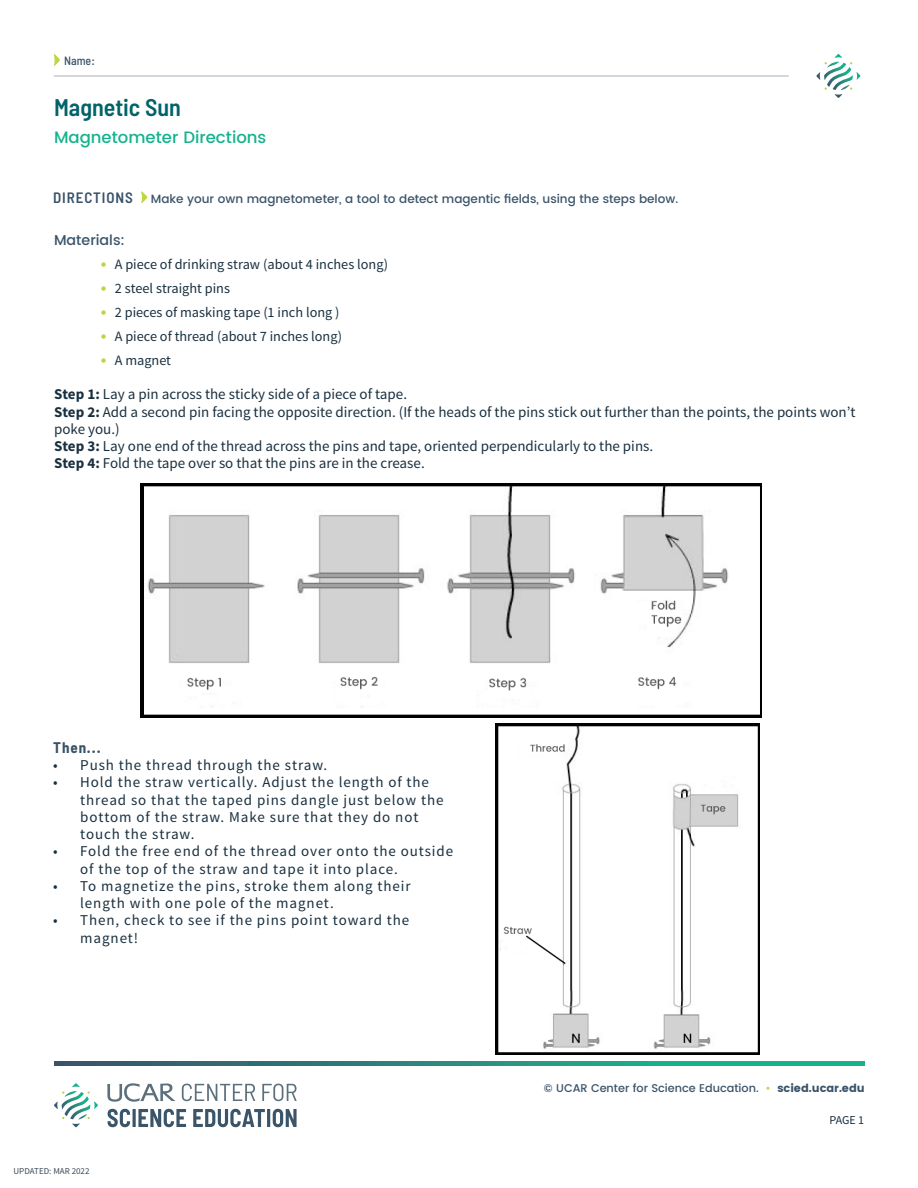
<style>
.page{position:relative;width:918px;height:1188px;background:#fff}
.page>*{position:absolute;margin:0;border:0;box-sizing:border-box;transform-origin:0 0}
.t1{font:600 semi-condensed 24px "Barlow";color:#006368}
.t2{font:500 16.5px "Poppins";color:#15b28c}
.body_copy{font:15px/17.2px "Source Sans Pro";letter-spacing:.05em;color:#193040}
.body_copy-2{font:15px/17.2px "Source Sans Pro";color:#193040}
.directions_copy{font:600 semi-condensed 15px "Barlow";letter-spacing:.06em;color:#395369}
.directions_copy-2{font:700 semi-condensed 15px "Barlow";color:#395369}
.t3{font:14.25px "Source Sans Pro";color:#193040}
.directions_copy-3{font:500 14.25px "Poppins";color:#395369}
.directions_copy-4{font:500 12px "Poppins";color:#395369}
.t4{font:500 semi-condensed 12px "Barlow";color:#395369}
.t5{font:12px "Source Sans Pro";color:#193040}
.t6{font:500 11.25px "Poppins";color:#395369}
.t7{font:9px "Source Sans Pro";color:#3e4a59}
.s1{font-family:"Barlow";font-weight:900;font-stretch:semi-condensed;font-size:15.75px;color:#bcd646}
.s2{font-weight:700}
.s3{color:#bcd646}
.s4{font-weight:400}
</style>
<div class="page">
<hr style="left:54px;top:76px;width:734px;height:1px;background:#5c707c">
<svg style="left:54px;top:54px;width:6px;height:12px"></svg>
<svg style="left:816px;top:54px;width:44px;height:44px"></svg>
<svg style="left:54px;top:1062px;width:811px;height:4px;background:#278b7e"></svg>
<svg style="left:108px;top:1109px;width:78px;height:18px"></svg>
<svg style="left:193px;top:1109px;width:104px;height:18px"></svg>
<svg style="left:182px;top:1084px;width:73px;height:17px"></svg>
<svg style="left:262px;top:1084px;width:35px;height:17px"></svg>
<svg style="left:107px;top:1083px;width:69px;height:19px"></svg>
<svg style="left:54px;top:1083px;width:44px;height:44px"></svg>
<svg style="left:141px;top:191px;width:6px;height:12px"></svg>
<img style="left:141px;top:483px;width:620px;height:234px">
<img style="left:496px;top:723px;width:263px;height:331px">
<p class="t4" style="left:64px;top:53px;width:32px">Name:</p>
<h1 class="t1" style="left:54px;top:92px;width:129px">Magnetic Sun</h1>
<h2 class="t2" style="left:54px;top:125px;width:214px">Magnetometer Directions</h2>
<p class="directions_copy" style="left:53px;top:188px;width:81px">DIRECTIONS</p>
<p class="directions_copy-4" style="left:151px;top:190px;width:529px">Make your own magnetometer, a tool to detect magentic fields, using the steps below.</p>
<p class="directions_copy-3" style="left:54px;top:229px;width:72px">Materials:</p>
<p class="t3" style="left:101px;top:255px;width:288px"><span class="s1">•</span> A piece of drinking straw (about 4 inches long)</p>
<p class="t3" style="left:101px;top:279px;width:130px"><span class="s1">•</span> 2 steel straight pins</p>
<p class="t3" style="left:101px;top:303px;width:240px"><span class="s1">•</span> 2 pieces of masking tape (1 inch long )</p>
<p class="t3" style="left:101px;top:327px;width:242px"><span class="s1">•</span> A piece of thread (about 7 inches long)</p>
<p class="t3" style="left:101px;top:351px;width:71px"><span class="s1">•</span> A magnet</p>
<p class="body_copy-2" style="left:54px;top:386px;width:355px"><span class="s2">Step 1:</span> Lay a pin across the sticky side of a piece of tape.</p>
<p class="body_copy-2" style="left:54px;top:403px;width:803px"><span class="s2">Step 2:</span> Add a second pin facing the opposite direction. (If the heads of the pins stick out further than the points, the points won’t poke you.)</p>
<p class="body_copy-2" style="left:54px;top:438px;width:601px"><span class="s2">Step 3:</span> Lay one end of the thread across the pins and tape, oriented perpendicularly to the pins.</p>
<p class="body_copy-2" style="left:54px;top:455px;width:372px"><span class="s2">Step 4:</span> Fold the tape over so that the pins are in the crease.</p>
<p class="directions_copy-2" style="left:53px;top:738px;width:49px">Then...</p>
<p class="body_copy" style="left:53px;top:757px;width:275px">• Push the thread through the straw.</p>
<p class="body_copy" style="left:80px;top:774px;width:365px;text-indent:-27px">• Hold the straw vertically. Adjust the length of the thread so that the taped pins dangle just below the bottom of the straw. Make sure that they do not touch the straw.</p>
<p class="body_copy" style="left:80px;top:843px;width:374px;text-indent:-27px">• Fold the free end of the thread over onto the outside of the top of the straw and tape it into place.</p>
<p class="body_copy" style="left:80px;top:878px;width:332px;text-indent:-27px">• To magnetize the pins, stroke them along their length with one pole of the magnet.</p>
<p class="body_copy" style="left:80px;top:912px;width:331px;text-indent:-27px">• Then, check to see if the pins point toward the magnet!</p>
<p class="t7" style="left:14px;top:1165px;width:78px">UPDATED: MAR 2022</p>
<p class="t6" style="left:544px;top:1080px;width:322px">© UCAR Center for Science Education. <span class="s3">•</span> <span class="s4">scied.ucar.edu</span></p>
<p class="t5" style="left:829px;top:1112px;width:36px">PAGE 1</p>
</div>
